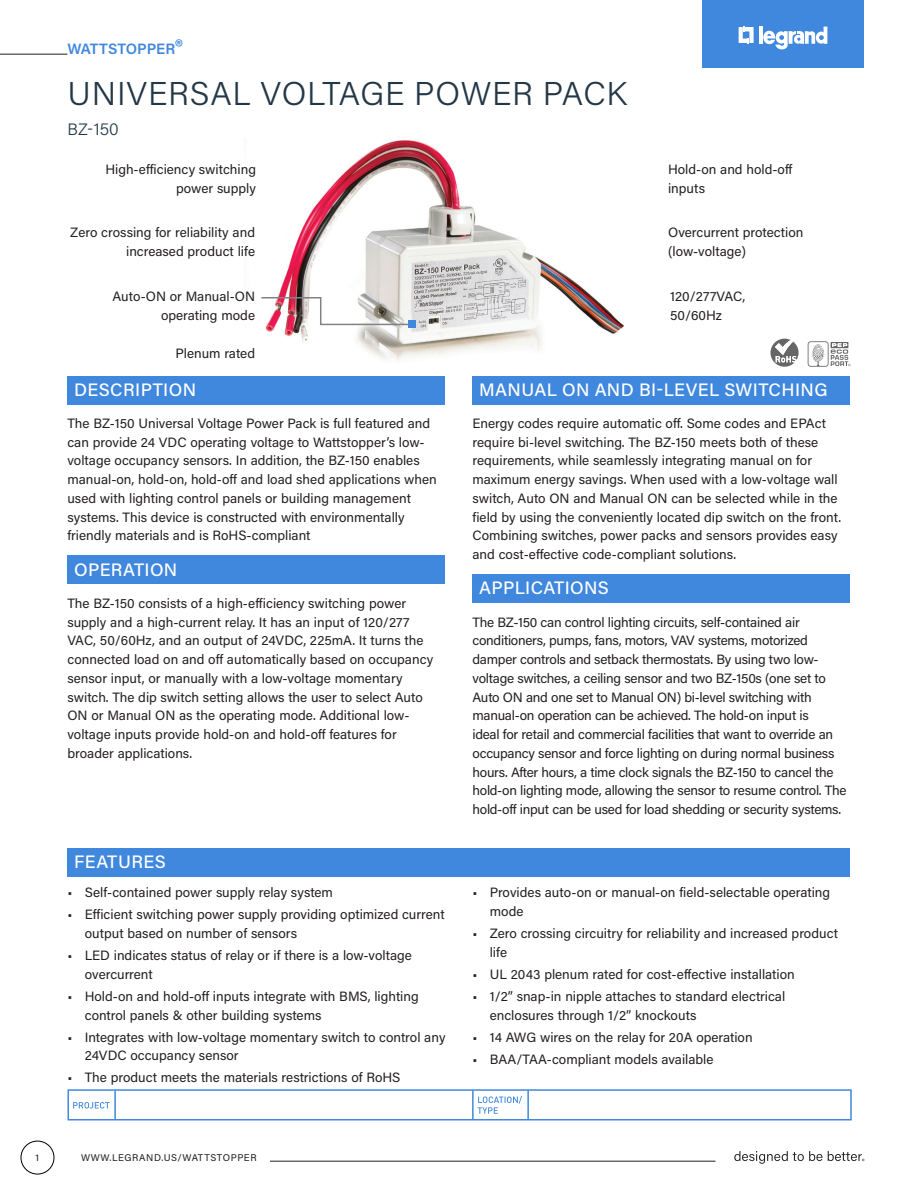
<style>
.page{position:relative;width:918px;height:1188px;background:#fff}
.page>*{position:absolute;margin:0;border:0;box-sizing:border-box;transform-origin:0 0}
.t1{font:300 33px "Acumin Pro";letter-spacing:.02em;color:#243746}
.t2{font:500 18px "Acumin Pro";letter-spacing:.02em;color:#fff}
.t3{font:300 16.5px "Acumin Pro";color:#243746}
.t4{font:600 15px "Acumin Pro";letter-spacing:-.005em;color:#4087de}
.t5{font:13.5px/18.8px "Acumin Pro";color:#231f20}
.t6{font:13.5px/18.8px "Acumin Pro";letter-spacing:-.02em;color:#231f20}
.t7{font:9.75px "Acumin Pro";letter-spacing:.06em;color:#231f20}
.s1{font-size:21px}
</style>
<div class="page">
<svg style="left:734px;top:1151px;width:88px;height:13px"></svg>
<svg style="left:828px;top:1151px;width:36px;height:10px"></svg>
<div style="left:21px;top:1141px;width:33px;height:33px;border:1px solid #000;border-radius:50%"></div>
<div style="left:702px;top:0;width:162px;height:68px;background:#4087de"></div>
<svg style="left:739px;top:26px;width:15px;height:18px"></svg>
<hr style="left:759px;top:27px;width:4px;height:17px;background:#fff">
<svg style="left:763px;top:27px;width:64px;height:23px"></svg>
<div style="left:68px;top:1089px;width:784px;height:31px;border:2px solid #4087de"></div>
<hr style="left:114px;top:1090px;width:2px;height:29px;background:#4087de">
<hr style="left:472px;top:1090px;width:2px;height:30px;background:#4087de">
<hr style="left:527px;top:1090px;width:2px;height:30px;background:#4087de">
<svg style="left:478px;top:1096px;width:44px;height:18px"></svg>
<svg style="left:73px;top:1102px;width:37px;height:7px"></svg>
<hr style="left:270px;top:1161px;width:446px;height:1px;background:#231f20">
<hr style="left:0;top:54px;width:68px;height:1px;background:#231f20">
<div style="left:68px;top:376px;width:378px;height:28px;background:#4087de"></div>
<div style="left:68px;top:556px;width:378px;height:28px;background:#4087de"></div>
<div style="left:472px;top:376px;width:378px;height:28px;background:#4087de"></div>
<div style="left:472px;top:574px;width:378px;height:29px;background:#4087de"></div>
<div style="left:68px;top:848px;width:782px;height:29px;background:#4087de"></div>
<img style="left:265px;top:140px;width:359px;height:221px">
<svg style="left:770px;top:339px;width:29px;height:28px"></svg>
<svg style="left:808px;top:341px;width:42px;height:26px"></svg>
<div style="left:409px;top:321px;width:7px;height:7px;background:#4087de"></div>
<svg style="left:261px;top:296px;width:149px;height:30px"></svg>
<p class="t4" style="left:68px;top:38px;width:117px">WATTSTOPPER<span class="s1">®</span></p>
<h1 class="t1" style="left:68px;top:71px;width:561px">UNIVERSAL VOLTAGE POWER PACK</h1>
<p class="t3" style="left:68px;top:117px;width:53px">BZ-150</p>
<p class="t5" style="left:106px;top:159px;width:152px;text-align:right">High-efficiency switching power supply</p>
<p class="t5" style="left:668px;top:159px;width:126px">Hold-on and hold-off inputs</p>
<p class="t5" style="left:70px;top:222px;width:186px;text-align:right">Zero crossing for reliability and increased product life</p>
<p class="t5" style="left:113px;top:287px;width:144px;text-align:right">Auto-ON or Manual-ON operating mode</p>
<p class="t5" style="left:176px;top:343px;width:81px">Plenum rated</p>
<h2 class="t2" style="left:74px;top:377px;width:123px">DESCRIPTION</h2>
<p class="t5" style="left:68px;top:413px;width:371px">The BZ-150 Universal Voltage Power Pack is full featured and can provide 24 VDC operating voltage to Wattstopper’s low&shy;voltage occupancy sensors. In addition, the BZ-150 enables manual-on, hold-on, hold-off and load shed applications when used with lighting control panels or building management systems. This device is constructed with environmentally friendly materials and is RoHS-compliant</p>
<h2 class="t2" style="left:74px;top:557px;width:105px">OPERATION</h2>
<p class="t5" style="left:68px;top:593px;width:367px">The BZ-150 consists of a high-efficiency switching power supply and a high-current relay. It has an input of 120/277<br>VAC, 50/60Hz, and an output of 24VDC, 225mA. It turns the connected load on and off automatically based on occupancy sensor input, or manually with a low-voltage momentary switch. The dip switch setting allows the user to select Auto ON or Manual ON as the operating mode. Additional low&shy;voltage inputs provide hold-on and hold-off features for broader applications.</p>
<h2 class="t2" style="left:74px;top:849px;width:93px">FEATURES</h2>
<p class="t5" style="left:68px;top:883px;width:267px">• Self-contained power supply relay system</p>
<p class="t5" style="left:85px;top:905px;width:361px;text-indent:-17px">• Efficient switching power supply providing optimized current output based on number of sensors</p>
<p class="t5" style="left:85px;top:945px;width:329px;text-indent:-17px">• LED indicates status of relay or if there is a low-voltage overcurrent</p>
<p class="t5" style="left:85px;top:986px;width:336px;text-indent:-17px">• Hold-on and hold-off inputs integrate with BMS, lighting control panels &amp; other building systems</p>
<p class="t5" style="left:85px;top:1027px;width:362px;text-indent:-17px">• Integrates with low-voltage momentary switch to control any<br>24VDC occupancy sensor</p>
<p class="t5" style="left:68px;top:1068px;width:334px">• The product meets the materials restrictions of RoHS</p>
<p class="t5" style="left:668px;top:222px;width:137px">Overcurrent protection (low-voltage)</p>
<p class="t5" style="left:670px;top:287px;width:77px">120/277VAC,<br>50/60Hz</p>
<h2 class="t2" style="left:479px;top:377px;width:350px">MANUAL ON AND BI-LEVEL SWITCHING</h2>
<p class="t5" style="left:472px;top:413px;width:370px">Energy codes require automatic off. Some codes and EPAct require bi-level switching. The BZ-150 meets both of these requirements, while seamlessly integrating manual on for maximum energy savings. When used with a low-voltage wall switch, Auto ON and Manual ON can be selected while in the field by using the conveniently located dip switch on the front.<br>Combining switches, power packs and sensors provides easy and cost-effective code-compliant solutions.</p>
<h2 class="t2" style="left:479px;top:576px;width:131px">APPLICATIONS</h2>
<p class="t6" style="left:472px;top:612px;width:376px">The BZ-150 can control lighting circuits, self-contained air conditioners, pumps, fans, motors, VAV systems, motorized damper controls and setback thermostats. By using two low&shy;voltage switches, a ceiling sensor and two BZ-150s (one set to Auto ON and one set to Manual ON) bi-level switching with manual-on operation can be achieved. The hold-on input is<br>ideal for retail and commercial facilities that want to override an occupancy sensor and force lighting on during normal business hours. After hours, a time clock signals the BZ-150 to cancel the hold-on lighting mode, allowing the sensor to resume control. The hold-off input can be used for load shedding or security systems.</p>
<p class="t5" style="left:490px;top:883px;width:342px;text-indent:-17px">• Provides auto-on or manual-on field-selectable operating mode</p>
<p class="t5" style="left:490px;top:924px;width:350px;text-indent:-17px">• Zero crossing circuitry for reliability and increased product life</p>
<p class="t5" style="left:472px;top:964px;width:324px">• UL 2043 plenum rated for cost-effective installation</p>
<p class="t5" style="left:490px;top:986px;width:297px;text-indent:-17px">• 1/2” snap-in nipple attaches to standard electrical enclosures through 1/2” knockouts</p>
<p class="t5" style="left:472px;top:1027px;width:282px">• 14 AWG wires on the relay for 20A operation</p>
<p class="t5" style="left:472px;top:1049px;width:242px">• BAA/TAA-compliant models available</p>
<p class="t7" style="left:35px;top:1151px;width:5px">1</p>
<p class="t7" style="left:81px;top:1151px;width:177px">WWW.LEGRAND.US/WATTSTOPPER</p>
</div>
